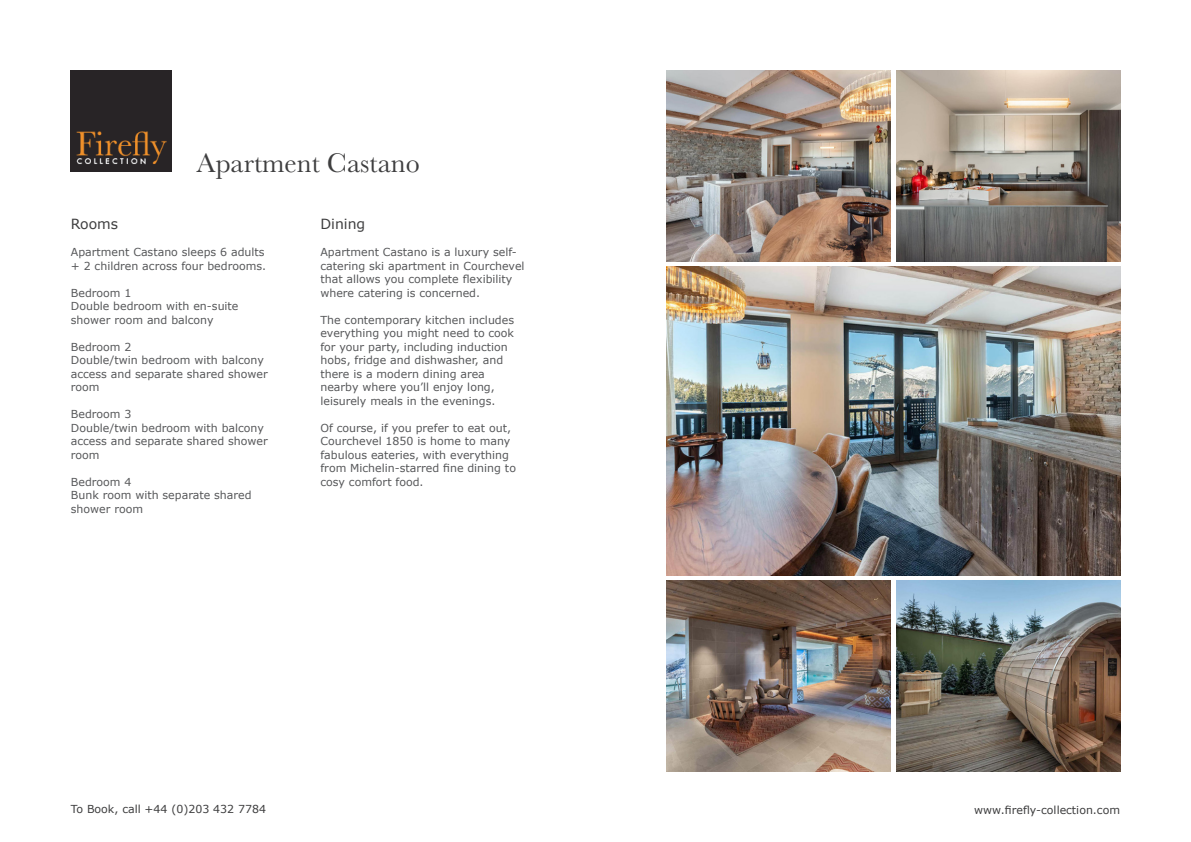
<style>
.page{position:relative;width:1191px;height:842px;background:#fff}
.page>*{position:absolute;margin:0;border:0;box-sizing:border-box;transform-origin:0 0}
.t1{font:28px "Baskerville";color:#3e3e3f}
.t2{font:14px "Verdana";color:#3e3e3f}
.t3{font:11px/13.5px "Verdana";color:#57585a}
.t4{font:11px "Verdana";color:#3e3e3f}
</style>
<div class="page">
<img style="left:71px;top:71px;width:101px;height:101px">
<img style="left:666px;top:71px;width:224px;height:190px">
<img style="left:896px;top:71px;width:224px;height:190px">
<img style="left:666px;top:267px;width:454px;height:308px">
<img style="left:896px;top:581px;width:224px;height:190px">
<img style="left:666px;top:581px;width:224px;height:190px">
<p class="t1" style="left:197px;top:145px;width:225px">Apartment Castano</p>
<p class="t2" style="left:71px;top:215px;width:49px">Rooms</p>
<p class="t3" style="left:71px;top:245px;width:197px">Apartment Castano sleeps 6 adults + 2 children across four bedrooms.</p>
<p class="t3" style="left:71px;top:286px;width:62px">Bedroom 1</p>
<p class="t3" style="left:71px;top:299px;width:169px">Double bedroom with en-suite shower room and balcony</p>
<p class="t3" style="left:71px;top:340px;width:62px">Bedroom 2</p>
<p class="t3" style="left:71px;top:353px;width:198px">Double/twin bedroom with balcony access and separate shared shower room</p>
<p class="t3" style="left:71px;top:407px;width:62px">Bedroom 3</p>
<p class="t3" style="left:71px;top:421px;width:198px">Double/twin bedroom with balcony access and separate shared shower room</p>
<p class="t3" style="left:71px;top:475px;width:62px">Bedroom 4</p>
<p class="t3" style="left:71px;top:488px;width:182px">Bunk room with separate shared shower room</p>
<p class="t2" style="left:320px;top:215px;width:46px">Dining</p>
<p class="t3" style="left:320px;top:245px;width:206px">Apartment Castano is a luxury self&shy;catering ski apartment in Courchevel that allows you complete flexibility where catering is concerned.</p>
<p class="t3" style="left:320px;top:313px;width:195px">The contemporary kitchen includes everything you might need to cook for your party, including induction hobs, fridge and dishwasher, and there is a modern dining area nearby where you’ll enjoy long, leisurely meals in the evenings.</p>
<p class="t3" style="left:320px;top:421px;width:197px">Of course, if you prefer to eat out,<br>Courchevel 1850 is home to many fabulous eateries, with everything from Michelin-starred fine dining to cosy comfort food.</p>
<p class="t4" style="left:71px;top:802px;width:197px">To Book, call +44 (0)203 432 7784</p>
<p class="t4" style="left:974px;top:803px;width:147px">www.firefly-collection.com</p>
</div>
